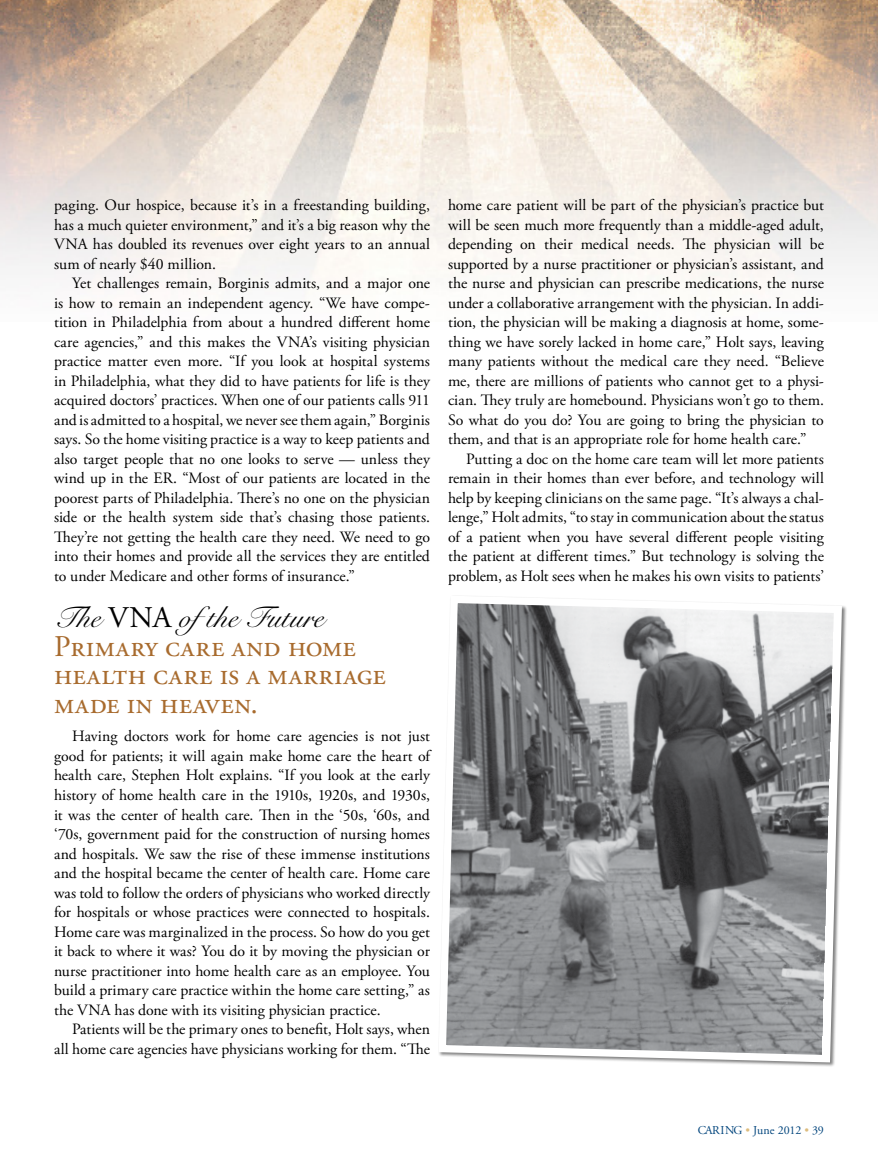
<style>
.page{position:relative;width:878px;height:1175px;background:#fff}
.page>*{position:absolute;margin:0;border:0;box-sizing:border-box;transform-origin:0 0}
.t1{font:30px/28.5px "Adobe Garamond Pro";letter-spacing:.025em;color:#a86b2e}
.t2{font:30px "Snell Roundhand LT Std Scr";letter-spacing:.005em;color:#000}
.t3{font:15.75px/19.5px "Adobe Garamond Pro";color:#000;text-align:justify}
.t4{font:12px "Adobe Garamond Pro";letter-spacing:-.01em;color:#00447c}
.s1{font-family:"Adobe Garamond Pro"}
.s2{color:#ddbc7e}
</style>
<div class="page">
<img style="left:0;top:0;width:878px;height:284px">
<svg style="left:439px;top:603px;width:406px;height:463px;background:#929395"></svg>
<p class="t3" style="left:54px;top:196px;width:377px">paging. Our hospice, because it’s in a freestanding building, has a much quieter environment,” and it’s a big reason why the VNA has doubled its revenues over eight years to an annual sum of nearly $40 million.</p>
<p class="t3" style="left:54px;top:274px;width:377px;text-indent:18px">Yet challenges remain, Borginis admits, and a major one is how to remain an independent agency. “We have compe&shy;tition in Philadelphia from about a hundred different home care agencies,” and this makes the VNA’s visiting physician practice matter even more. “If you look at hospital systems in Philadelphia, what they did to have patients for life is they acquired doctors’ practices. When one of our patients calls 911 and is admitted to a hospital, we never see them again,” Borginis says. So the home visiting practice is a way to keep patients and also target people that no one looks to serve — unless they wind up in the ER. “Most of our patients are located in the poorest parts of Philadelphia. There’s no one on the physician side or the health system side that’s chasing those patients.<br>They’re not getting the health care they need. We need to go into their homes and provide all the services they are entitled to under Medicare and other forms of insurance.”</p>
<h1 class="t2" style="left:54px;top:600px;width:271px">The <span class="s1">VNA</span> ofthe Future</h1>
<h1 class="t1" style="left:54px;top:633px;width:333px">Primary care and home health care is a marriage made in heaven.</h1>
<p class="t3" style="left:54px;top:727px;width:379px;text-indent:18px">Having doctors work for home care agencies is not just good for patients; it will again make home care the heart of health care, Stephen Holt explains. “If you look at the early history of home health care in the 1910s, 1920s, and 1930s, it was the center of health care. Then in the ‘50s, ‘60s, and ‘70s, government paid for the construction of nursing homes and hospitals. We saw the rise of these immense institutions and the hospital became the center of health care. Home care was told to follow the orders of physicians who worked directly for hospitals or whose practices were connected to hospitals.<br>Home care was marginalized in the process. So how do you get it back to where it was? You do it by moving the physician or nurse practitioner into home health care as an employee. You build a primary care practice within the home care setting,” as the VNA has done with its visiting physician practice.</p>
<p class="t3" style="left:54px;top:1019px;width:377px;text-align:right">Patients will be the primary ones to benefit, Holt says, when all home care agencies have physicians working for them. “The</p>
<p class="t3" style="left:448px;top:196px;width:377px">home care patient will be part of the physician’s practice but will be seen much more frequently than a middle-aged adult, depending on their medical needs. The physician will be supported by a nurse practitioner or physician’s assistant, and the nurse and physician can prescribe medications, the nurse under a collaborative arrangement with the physician. In addi&shy;tion, the physician will be making a diagnosis at home, some&shy;thing we have sorely lacked in home care,” Holt says, leaving many patients without the medical care they need. “Believe me, there are millions of patients who cannot get to a physi&shy;cian. They truly are homebound. Physicians won’t go to them.<br>So what do you do? You are going to bring the physician to them, and that is an appropriate role for home health care.”</p>
<p class="t3" style="left:448px;top:449px;width:377px;text-indent:18px">Putting a doc on the home care team will let more patients remain in their homes than ever before, and technology will help by keeping clinicians on the same page. “It’s always a chal&shy;lenge,” Holt admits, “to stay in communication about the status of a patient when you have several different people visiting the patient at different times.” But technology is solving the problem, as Holt sees when he makes his own visits to patients’</p>
<p class="t4" style="left:697px;top:1123px;width:128px">CARING <span class="s2">•</span> June 2012 <span class="s2">•</span> 39</p>
</div>
